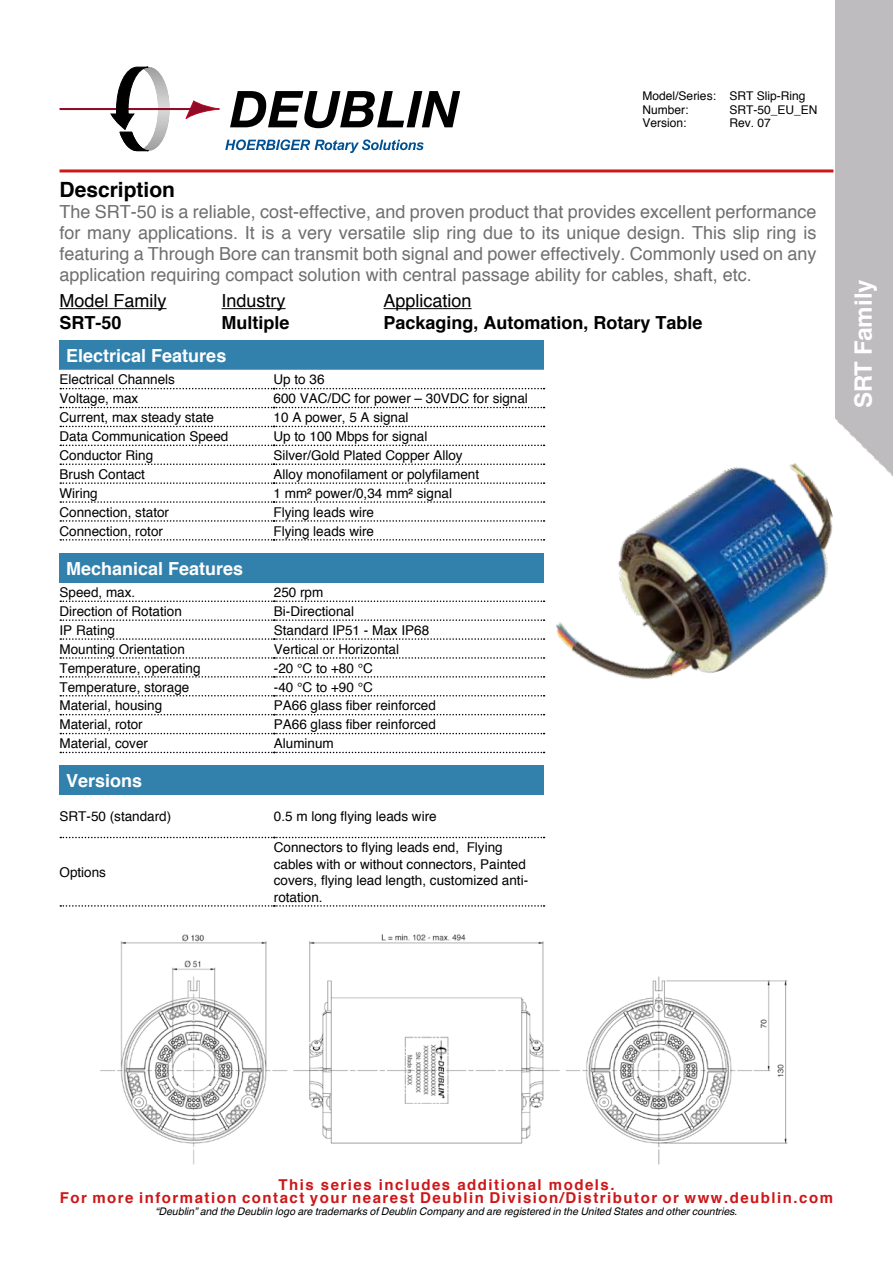
<style>
.page{position:relative;width:893px;height:1263px;background:#fff}
.page>*{position:absolute;margin:0;border:0;box-sizing:border-box;transform-origin:0 0}
.t1{font:700 24px "Helvetica World";color:#fff}
.t2{font:700 21px "Helvetica";color:#000}
.t3{font:18px/21px "Helvetica";color:#706f6f;text-align:justify}
.t4{font:700 18px "Helvetica";color:#000}
.t5{font:700 18px "Helvetica";color:#fff}
.t6{font:18px "Helvetica";color:#000}
.t7{font:700 15px/13.5px "Helvetica";letter-spacing:.1em;color:#cd1719;text-align:center}
.t8{font:13.5px/16.5px "Helvetica";color:#000}
.t9{font:12px/13.5px "Helvetica";color:#000}
.t10{font:italic 10.5px "Helvetica World";color:#000}
</style>
<div class="page">
<div style="left:60px;top:340px;width:484px;height:30px;background:#3281ad"></div>
<svg style="left:60px;top:387px;width:484px;height:60px"></svg>
<svg style="left:60px;top:388px;width:485px;height:1px"></svg>
<svg style="left:60px;top:407px;width:485px;height:1px"></svg>
<svg style="left:60px;top:426px;width:485px;height:1px"></svg>
<svg style="left:60px;top:445px;width:465px;height:1px"></svg>
<svg style="left:60px;top:463px;width:465px;height:2px"></svg>
<svg style="left:60px;top:482px;width:465px;height:2px"></svg>
<svg style="left:60px;top:501px;width:465px;height:2px"></svg>
<svg style="left:60px;top:520px;width:465px;height:2px"></svg>
<svg style="left:60px;top:539px;width:465px;height:2px"></svg>
<hr style="left:60px;top:169px;width:773px;height:3px;background:#cd1719">
<div style="left:60px;top:553px;width:484px;height:29px;background:#3281ad"></div>
<svg style="left:60px;top:600px;width:465px;height:2px"></svg>
<svg style="left:60px;top:619px;width:465px;height:2px"></svg>
<svg style="left:60px;top:638px;width:465px;height:2px"></svg>
<svg style="left:60px;top:657px;width:465px;height:2px"></svg>
<svg style="left:60px;top:676px;width:465px;height:2px"></svg>
<svg style="left:60px;top:695px;width:465px;height:1px"></svg>
<svg style="left:60px;top:714px;width:465px;height:1px"></svg>
<svg style="left:60px;top:733px;width:485px;height:1px"></svg>
<svg style="left:60px;top:752px;width:485px;height:1px"></svg>
<hr style="left:60px;top:308px;width:107px;height:1px;background:#000">
<hr style="left:222px;top:308px;width:64px;height:1px;background:#000">
<hr style="left:384px;top:308px;width:88px;height:1px;background:#000">
<div style="left:60px;top:765px;width:484px;height:30px;background:#3281ad"></div>
<svg style="left:60px;top:837px;width:485px;height:1px"></svg>
<svg style="left:60px;top:905px;width:485px;height:2px"></svg>
<img style="left:525px;top:443px;width:308px;height:272px">
<img style="left:100px;top:934px;width:688px;height:231px">
<svg style="left:230px;top:91px;width:230px;height:37px"></svg>
<svg style="left:185px;top:100px;width:35px;height:19px"></svg>
<hr style="left:60px;top:108px;width:134px;height:2px;background:#910b26">
<svg style="left:111px;top:67px;width:59px;height:84px"></svg>
<svg style="left:225px;top:139px;width:199px;height:14px"></svg>
<img style="left:836px;top:0;width:57px;height:477px">
<div style="left:836px;top:123px;width:57px;height:244px;background:#bebcbe"></div>
<p class="t9" style="left:643px;top:89px;width:164px">Model/Series: SRT Slip-Ring<br>Number:</p>
<p class="t9" style="left:729px;top:102px;width:90px">SRT-50_EU_EN</p>
<p class="t9" style="left:643px;top:116px;width:46px">Version:</p>
<p class="t9" style="left:729px;top:116px;width:43px">Rev. 07</p>
<h2 class="t2" style="left:60px;top:176px;width:117px">Description</h2>
<p class="t3" style="left:60px;top:201px;width:758px">The SRT-50 is a reliable, cost-effective, and proven product that provides excellent performance for many applications. It is a very versatile slip ring due to its unique design. This slip ring is featuring a Through Bore can transmit both signal and power effectively. Commonly used on any application requiring compact solution with central passage ability for cables, shaft, etc.</p>
<h3 class="t6" style="left:60px;top:290px;width:109px">Model Family</h3>
<h3 class="t6" style="left:222px;top:290px;width:66px">Industry</h3>
<h3 class="t6" style="left:384px;top:290px;width:90px">Application</h3>
<h3 class="t4" style="left:60px;top:311px;width:64px">SRT-50</h3>
<h3 class="t4" style="left:222px;top:311px;width:70px">Multiple</h3>
<h3 class="t4" style="left:384px;top:311px;width:321px">Packaging, Automation, Rotary Table</h3>
<h3 class="t5" style="left:66px;top:344px;width:162px">Electrical Features</h3>
<p class="t8" style="left:60px;top:371px;width:117px">Electrical Channels</p>
<p class="t8" style="left:274px;top:371px;width:53px">Up to 36</p>
<p class="t8" style="left:60px;top:390px;width:80px">Voltage, max</p>
<p class="t8" style="left:274px;top:390px;width:256px">600 VAC/DC for power – 30VDC for signal</p>
<p class="t8" style="left:60px;top:409px;width:156px">Current, max steady state</p>
<p class="t8" style="left:274px;top:409px;width:137px">10 A power, 5 A signal</p>
<p class="t8" style="left:60px;top:428px;width:170px">Data Communication Speed</p>
<p class="t8" style="left:274px;top:428px;width:155px">Up to 100 Mbps for signal</p>
<p class="t8" style="left:60px;top:447px;width:95px">Conductor Ring</p>
<p class="t8" style="left:274px;top:447px;width:191px">Silver/Gold Plated Copper Alloy</p>
<p class="t8" style="left:60px;top:466px;width:87px">Brush Contact</p>
<p class="t8" style="left:274px;top:466px;width:207px">Alloy monofilament or polyfilament</p>
<p class="t8" style="left:60px;top:484px;width:40px">Wiring</p>
<p class="t8" style="left:274px;top:484px;width:180px">1 mm² power/0,34 mm² signal</p>
<p class="t8" style="left:60px;top:503px;width:111px">Connection, stator</p>
<p class="t8" style="left:274px;top:503px;width:102px">Flying leads wire</p>
<p class="t8" style="left:60px;top:522px;width:105px">Connection, rotor</p>
<p class="t8" style="left:274px;top:522px;width:102px">Flying leads wire</p>
<h3 class="t5" style="left:66px;top:557px;width:179px">Mechanical Features</h3>
<p class="t8" style="left:60px;top:584px;width:77px">Speed, max.</p>
<p class="t8" style="left:274px;top:584px;width:51px">250 rpm</p>
<p class="t8" style="left:60px;top:603px;width:124px">Direction of Rotation</p>
<p class="t8" style="left:274px;top:603px;width:82px">Bi-Directional</p>
<p class="t8" style="left:60px;top:621px;width:57px">IP Rating</p>
<p class="t8" style="left:274px;top:621px;width:157px">Standard IP51 - Max IP68</p>
<p class="t8" style="left:60px;top:640px;width:127px">Mounting Orientation</p>
<p class="t8" style="left:274px;top:640px;width:127px">Vertical or Horizontal</p>
<p class="t8" style="left:60px;top:659px;width:143px">Temperature, operating</p>
<p class="t8" style="left:274px;top:659px;width:100px">-20 °C to +80 °C</p>
<p class="t8" style="left:60px;top:678px;width:131px">Temperature, storage</p>
<p class="t8" style="left:274px;top:678px;width:100px">-40 °C to +90 °C</p>
<p class="t8" style="left:60px;top:697px;width:104px">Material, housing</p>
<p class="t8" style="left:274px;top:697px;width:164px">PA66 glass fiber reinforced</p>
<p class="t8" style="left:60px;top:716px;width:85px">Material, rotor</p>
<p class="t8" style="left:274px;top:716px;width:164px">PA66 glass fiber reinforced</p>
<p class="t8" style="left:60px;top:735px;width:90px">Material, cover</p>
<p class="t8" style="left:274px;top:735px;width:62px">Aluminum</p>
<h3 class="t5" style="left:66px;top:769px;width:78px">Versions</h3>
<p class="t8" style="left:60px;top:808px;width:113px">SRT-50 (standard)</p>
<p class="t8" style="left:274px;top:808px;width:164px">0.5 m long flying leads wire</p>
<p class="t8" style="left:60px;top:863px;width:48px">Options</p>
<p class="t8" style="left:274px;top:839px;width:256px">Connectors to flying leads end, Flying cables with or without connectors, Painted covers, flying lead length, customized anti&shy;rotation.</p>
<h1 class="t1" style="left:850px;top:408px;width:130px;rotate:-90deg">SRT Family</h1>
<p class="t7" style="left:60px;top:1177px;width:775px">This series includes additional models.<br>For more information contact your nearest Deublin Division/Distributor or www.deublin.com</p>
<p class="t10" style="left:156px;top:1205px;width:584px">“Deublin” and the Deublin logo are trademarks of Deublin Company and are registered in the United States and other countries.</p>
</div>
